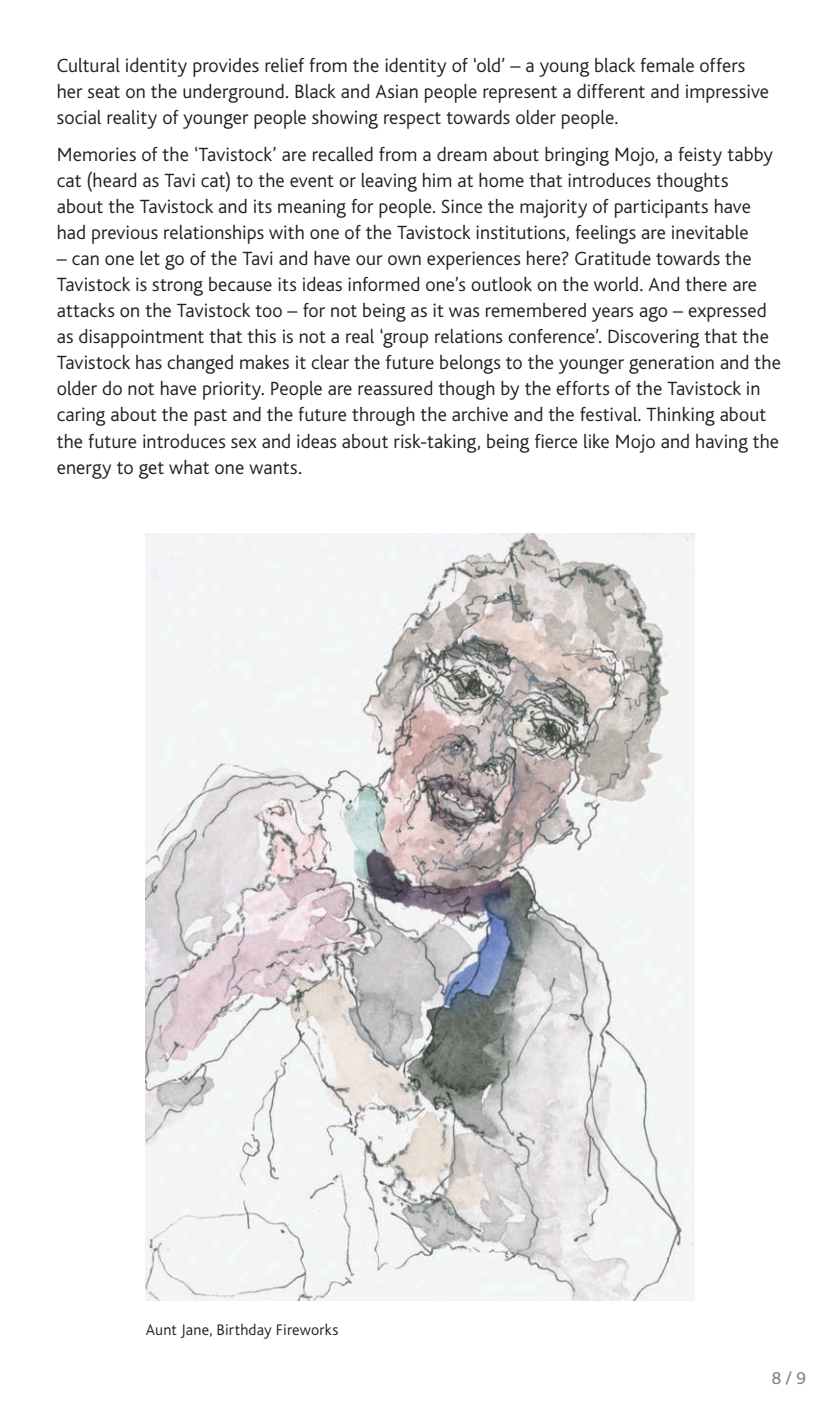
<style>
.page{position:relative;width:840px;height:1418px;background:#fff}
.page>*{position:absolute;margin:0;border:0;box-sizing:border-box;transform-origin:0 0}
.t1{font:300 20px/26px "Bliss";letter-spacing:.005em;color:#231f20}
.t2{font:18px "Bliss";color:#808285}
.t3{font:300 16px "Bliss";letter-spacing:.01em;color:#231f20}
</style>
<div class="page">
<img style="left:146px;top:533px;width:547px;height:767px">
<p class="t1" style="left:57px;top:53px;width:713px">Cultural identity provides relief from the identity of ‘old’ – a young black female offers her seat on the underground. Black and Asian people represent a different and impressive social reality of younger people showing respect towards older people.</p>
<p class="t1" style="left:57px;top:142px;width:717px">Memories of the ‘Tavistock’ are recalled from a dream about bringing Mojo, a feisty tabby cat (heard as Tavi cat) to the event or leaving him at home that introduces thoughts about the Tavistock and its meaning for people. Since the majority of participants have had previous relationships with one of the Tavistock institutions, feelings are inevitable</p>
<p class="t1" style="left:57px;top:246px;width:725px">– can one let go of the Tavi and have our own experiences here? Gratitude towards the Tavistock is strong because its ideas informed one’s outlook on the world. And there are attacks on the Tavistock too – for not being as it was remembered years ago – expressed as disappointment that this is not a real ‘group relations conference’. Discovering that the Tavistock has changed makes it clear the future belongs to the younger generation and the older do not have priority. People are reassured though by the efforts of the Tavistock in caring about the past and the future through the archive and the festival. Thinking about the future introduces sex and ideas about risk-taking, being fierce like Mojo and having the energy to get what one wants.</p>
<p class="t3" style="left:146px;top:1320px;width:194px">Aunt Jane, Birthday Fireworks</p>
<p class="t2" style="left:771px;top:1368px;width:36px">8 / 9</p>
</div>
